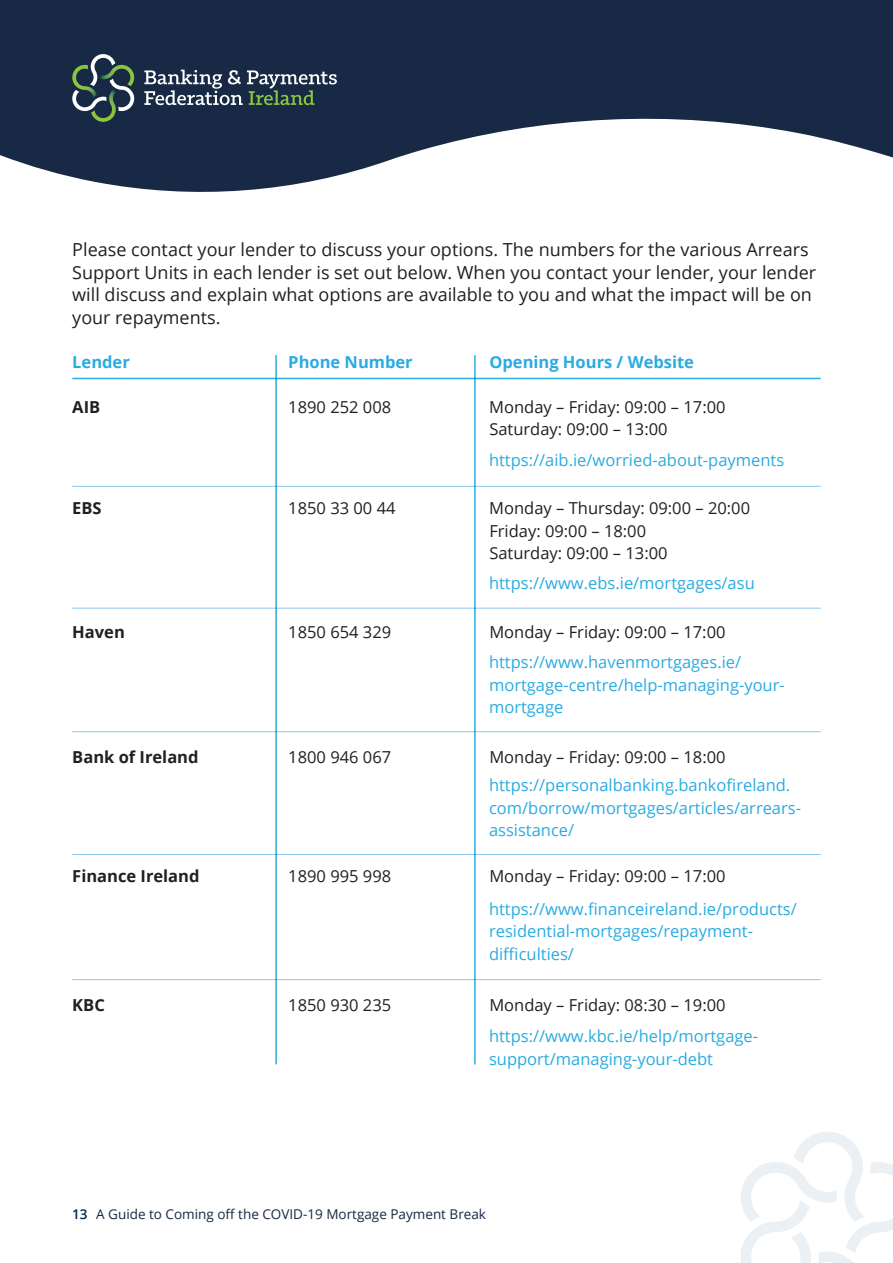
<style>
.page{position:relative;width:893px;height:1263px;background:#fff}
.page>*{position:absolute;margin:0;border:0;box-sizing:border-box;transform-origin:0 0}
.t1{font:18px/22.5px "Open Sans";color:#231f20}
.t2{font:16.5px/22.5px "Open Sans";color:#2aabe1}
.t3{font:16.5px "Open Sans";color:#231f20}
.t4{font:700 16.5px "Open Sans";color:#231f20}
.t5{font:700 16.5px "Open Sans";color:#2aabe1}
.t6{font:13.5px "Open Sans";color:#172945}
.s1{font-weight:600;color:#00254c}
</style>
<div class="page">
<svg style="left:741px;top:1132px;width:152px;height:131px"></svg>
<svg style="left:0;top:0;width:893px;height:192px;fill:#172945"></svg>
<svg style="left:144px;top:70px;width:193px;height:35px;background:#4e5f6c"></svg>
<svg style="left:72px;top:54px;width:64px;height:68px;background:#42575d"></svg>
<hr style="left:72px;top:486px;width:749px;height:1px;background:#8dc7ec">
<hr style="left:72px;top:378px;width:749px;height:1px;background:#2aabe1">
<hr style="left:72px;top:608px;width:749px;height:1px;background:#8dc7ec">
<hr style="left:72px;top:731px;width:749px;height:1px;background:#8dc7ec">
<hr style="left:72px;top:854px;width:749px;height:1px;background:#8dc7ec">
<hr style="left:72px;top:979px;width:749px;height:1px;background:#8dc7ec">
<hr style="left:275px;top:355px;width:2px;height:709px;background:#2aabe1">
<hr style="left:474px;top:355px;width:2px;height:709px;background:#2aabe1">
<p class="t1" style="left:72px;top:238px;width:745px">Please contact your lender to discuss your options. The numbers for the various Arrears Support Units in each lender is set out below. When you contact your lender, your lender will discuss and explain what options are available to you and what the impact will be on your repayments.</p>
<p class="t5" style="left:72px;top:350px;width:59px">Lender</p>
<p class="t5" style="left:288px;top:350px;width:126px">Phone Number</p>
<p class="t5" style="left:489px;top:350px;width:206px">Opening Hours / Website</p>
<p class="t4" style="left:72px;top:395px;width:29px">AIB</p>
<p class="t3" style="left:288px;top:395px;width:104px">1890 252 008</p>
<p class="t3" style="left:489px;top:395px;width:238px">Monday – Friday: 09:00 – 17:00</p>
<p class="t3" style="left:489px;top:418px;width:180px">Saturday: 09:00 – 13:00</p>
<p class="t2" style="left:489px;top:448px;width:297px">https://aib.ie/worried-about-payments</p>
<p class="t4" style="left:72px;top:497px;width:31px">EBS</p>
<p class="t3" style="left:288px;top:497px;width:109px">1850 33 00 44</p>
<p class="t3" style="left:489px;top:497px;width:262px">Monday – Thursday: 09:00 – 20:00</p>
<p class="t3" style="left:489px;top:519px;width:158px">Friday: 09:00 – 18:00</p>
<p class="t3" style="left:489px;top:542px;width:180px">Saturday: 09:00 – 13:00</p>
<p class="t2" style="left:489px;top:572px;width:267px">https://www.ebs.ie/mortgages/asu</p>
<p class="t4" style="left:72px;top:621px;width:54px">Haven</p>
<p class="t3" style="left:288px;top:621px;width:104px">1850 654 329</p>
<p class="t3" style="left:489px;top:621px;width:238px">Monday – Friday: 09:00 – 17:00</p>
<p class="t2" style="left:489px;top:650px;width:297px">https://www.havenmortgages.ie/ mortgage-centre/help-managing-your&shy;mortgage</p>
<p class="t4" style="left:72px;top:745px;width:128px">Bank of Ireland</p>
<p class="t3" style="left:288px;top:746px;width:104px">1800 946 067</p>
<p class="t3" style="left:489px;top:746px;width:238px">Monday – Friday: 09:00 – 18:00</p>
<p class="t2" style="left:489px;top:774px;width:314px">https://personalbanking.bankofireland. com/borrow/mortgages/articles/arrears&shy;assistance/</p>
<p class="t4" style="left:72px;top:864px;width:129px">Finance Ireland</p>
<p class="t3" style="left:288px;top:864px;width:104px">1890 995 998</p>
<p class="t3" style="left:489px;top:864px;width:238px">Monday – Friday: 09:00 – 17:00</p>
<p class="t2" style="left:489px;top:897px;width:309px">https://www.financeireland.ie/products/ residential-mortgages/repayment&shy;difficulties/</p>
<p class="t4" style="left:72px;top:993px;width:34px">KBC</p>
<p class="t3" style="left:288px;top:994px;width:104px">1850 930 235</p>
<p class="t3" style="left:489px;top:994px;width:238px">Monday – Friday: 08:30 – 19:00</p>
<p class="t2" style="left:489px;top:1024px;width:271px">https://www.kbc.ie/help/mortgage&shy;support/managing-your-debt</p>
<p class="t6" style="left:72px;top:1205px;width:415px"><span class="s1">13</span> A Guide to Coming off the COVID-19 Mortgage Payment Break</p>
</div>
